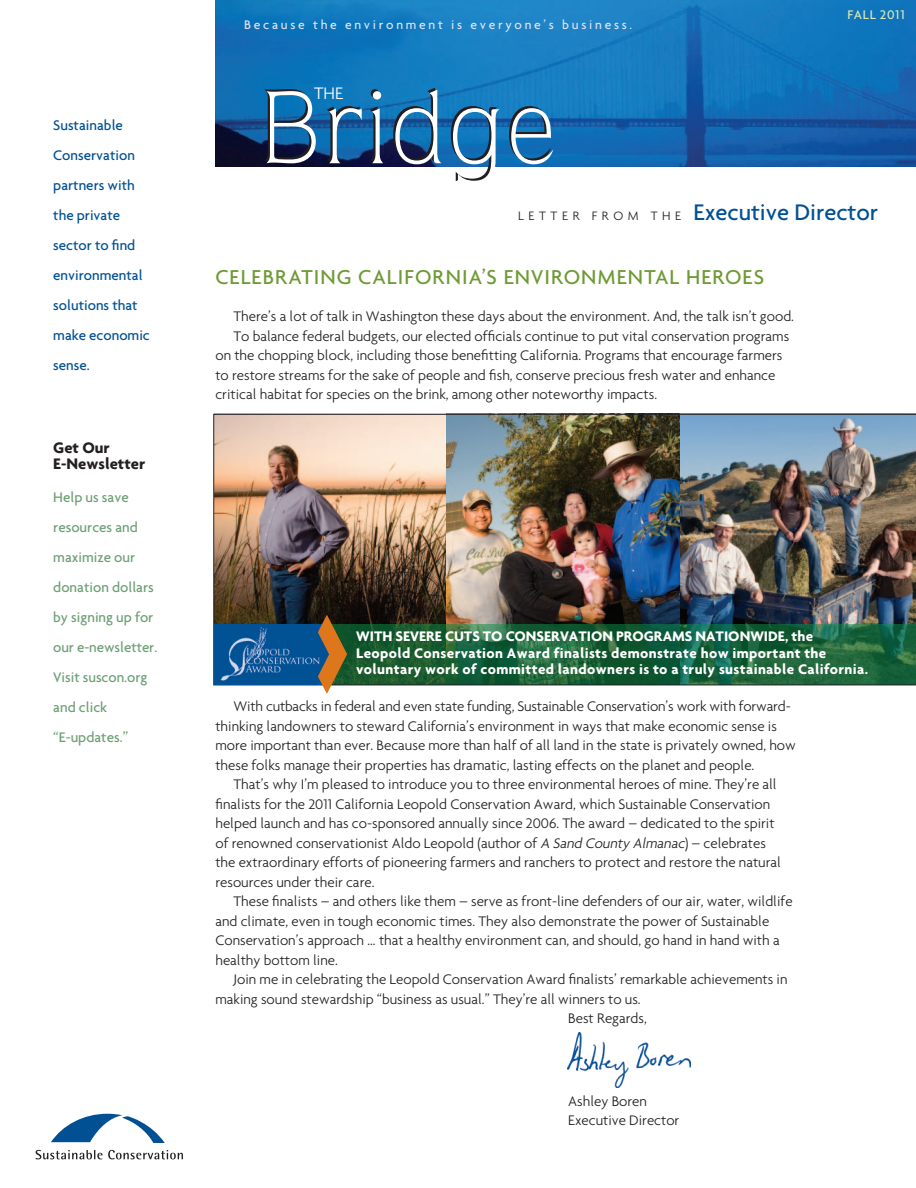
<style>
.page{position:relative;width:916px;height:1188px;background:#fff}
.page>*{position:absolute;margin:0;border:0;box-sizing:border-box;transform-origin:0 0}
.t1{font:300 108px "Quorum ITC";color:#fff}
.t2{font:500 24.45px "Agenda";color:#015094}
.t3{font:500 21.75px "Agenda";letter-spacing:.05em;color:#6e9a34}
.t4{font:300 18px "Agenda";color:#fff}
.t5{font:700 16.5px/16.5px "Agenda";color:#231f20}
.t6{font:300 15px/19.5px "Agenda";color:#231f20}
.t7{font:700 15px/16.5px "Agenda";letter-spacing:.025em;color:#fff}
.t8{font:500 15px/30px "Agenda";color:#6d9f75}
.t9{font:500 15px/30px "Agenda";color:#015094}
.t10{font:500 13.5px "Agenda";letter-spacing:.2em;color:#dde2ef}
.t11{font:500 13.5px "Agenda";letter-spacing:.05em;color:#dbe9b6}
.s1{font-weight:300;font-size:13.2px;color:#231f20}
.s2{font-style:italic}
</style>
<div class="page">
<img style="left:567px;top:1032px;width:123px;height:55px">
<img style="left:215px;top:0;width:700px;height:167px">
<svg style="left:51px;top:1114px;width:114px;height:29px"></svg>
<svg style="left:36px;top:1150px;width:66px;height:9px"></svg>
<svg style="left:108px;top:1150px;width:75px;height:9px"></svg>
<img style="left:213px;top:414px;width:702px;height:271px">
<img style="left:214px;top:624px;width:104px;height:60px">
<svg style="left:318px;top:615px;width:29px;height:79px;background:#896d40"></svg>
<p class="t9" style="left:53px;top:110px;width:91px">Sustainable<br>Conservation partners with the private sector to find environmental</p>
<p class="t9" style="left:53px;top:290px;width:98px">solutions that make economic sense.</p>
<p class="t5" style="left:53px;top:439px;width:93px">Get Our<br>E-Newsletter</p>
<p class="t8" style="left:53px;top:482px;width:105px">Help us save resources and maximize our donation dollars by signing up for our e-newsletter.<br>Visit suscon.org</p>
<p class="t8" style="left:53px;top:692px;width:76px">and click “E-updates.”</p>
<p class="t10" style="left:244px;top:16px;width:389px">Because the environment is everyone’s business.</p>
<p class="t4" style="left:314px;top:82px;width:31px">THE</p>
<p class="t1" style="left:258px;top:70px;width:301px">Bridge</p>
<p class="t11" style="left:847px;top:7px;width:59px">FALL 2011</p>
<p class="t2" style="left:518px;top:197px;width:361px"><span class="s1">L E T T E R F R O M T H E</span> Executive Director</p>
<p class="t3" style="left:215px;top:263px;width:550px">CELEBRATING CALIFORNIA’S ENVIRONMENTAL HEROES</p>
<p class="t6" style="left:233px;top:306px;width:562px">There’s a lot of talk in Washington these days about the environment. And, the talk isn’t good.</p>
<p class="t6" style="left:215px;top:326px;width:575px;text-indent:18px">To balance federal budgets, our elected officials continue to put vital conservation programs on the chopping block, including those benefitting California. Programs that encourage farmers to restore streams for the sake of people and fish, conserve precious fresh water and enhance critical habitat for species on the brink, among other noteworthy impacts.</p>
<p class="t7" style="left:356px;top:628px;width:513px">WITH SEVERE CUTS TO CONSERVATION PROGRAMS NATIONWIDE, the<br>Leopold Conservation Award finalists demonstrate how important the voluntary work of committed landowners is to a truly sustainable California.</p>
<p class="t6" style="left:215px;top:696px;width:581px;text-indent:18px">With cutbacks in federal and even state funding, Sustainable Conservation’s work with forward&shy;thinking landowners to steward California’s environment in ways that make economic sense is more important than ever. Because more than half of all land in the state is privately owned, how these folks manage their properties has dramatic, lasting effects on the planet and people.</p>
<p class="t6" style="left:215px;top:774px;width:567px;text-indent:18px">That’s why I’m pleased to introduce you to three environmental heroes of mine. They’re all finalists for the 2011 California Leopold Conservation Award, which Sustainable Conservation helped launch and has co-sponsored annually since 2006. The award – dedicated to the spirit of renowned conservationist Aldo Leopold (author of <span class="s2">A Sand County Almanac</span>) – celebrates the extraordinary efforts of pioneering farmers and ranchers to protect and restore the natural resources under their care.</p>
<p class="t6" style="left:215px;top:891px;width:578px;text-indent:18px">These finalists – and others like them – serve as front-line defenders of our air, water, wildlife and climate, even in tough economic times. They also demonstrate the power of Sustainable Conservation’s approach ... that a healthy environment can, and should, go hand in hand with a healthy bottom line.</p>
<p class="t6" style="left:215px;top:969px;width:573px;text-indent:18px">Join me in celebrating the Leopold Conservation Award finalists’ remarkable achievements in making sound stewardship “business as usual.” They’re all winners to us.</p>
<p class="t6" style="left:568px;top:1008px;width:80px">Best Regards,</p>
<p class="t6" style="left:568px;top:1091px;width:80px">Ashley Boren</p>
<p class="t6" style="left:568px;top:1110px;width:113px">Executive Director</p>
</div>
